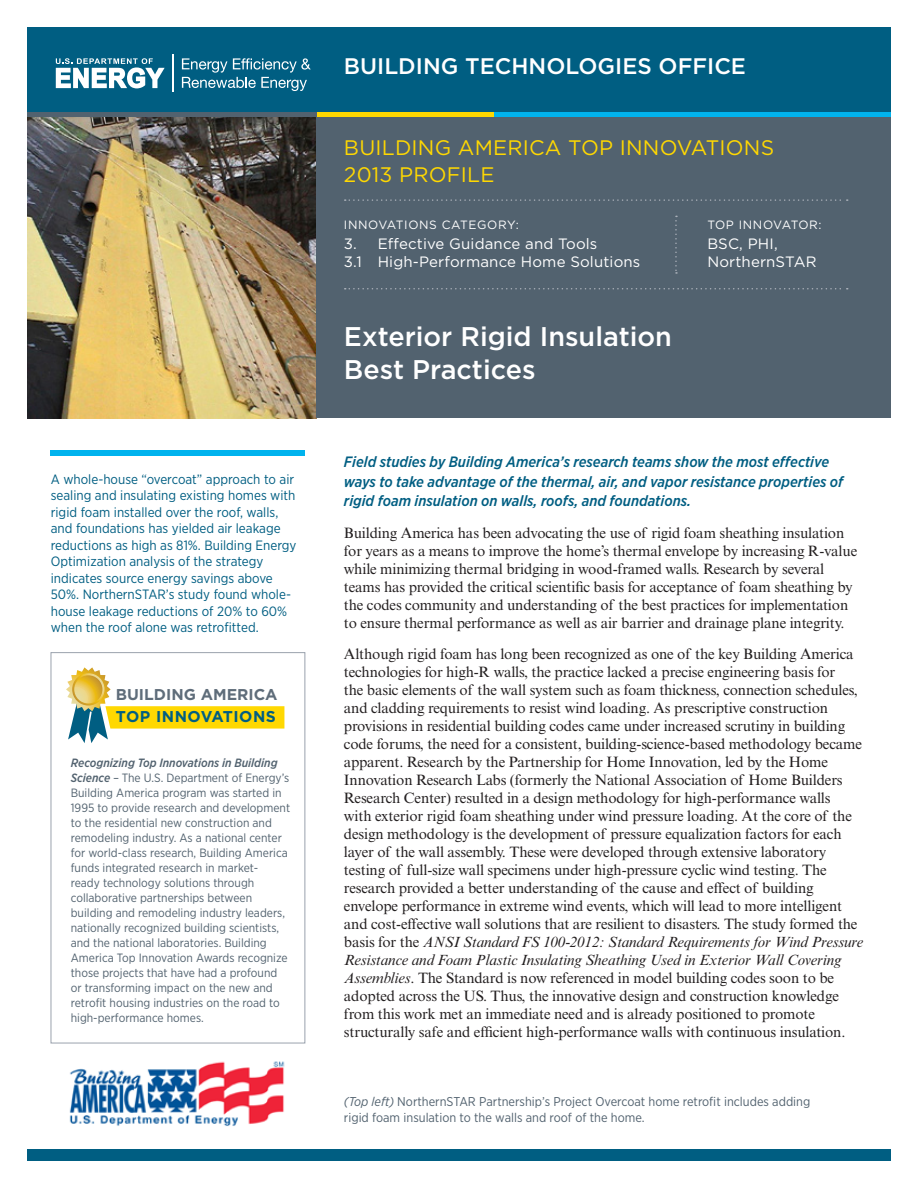
<style>
.page{position:relative;width:918px;height:1188px;background:#fff}
.page>*{position:absolute;margin:0;border:0;box-sizing:border-box;transform-origin:0 0}
.t1{font:500 27px/32.4px "Gotham";color:#fff}
.t2{font:500 22.5px "Gotham";color:#fff}
.t3{font:21px/27px "Gotham";letter-spacing:.01em;color:#ffd801}
.SIDEBAR_HEADER{font:700 15.6px "Gotham";color:#5f6d7a}
.SIDEBAR_HEADER-2{font:700 15.6px "Gotham";letter-spacing:.035em;color:#005e82}
.BODY{font:15px/18px "Times New Roman MT Std";letter-spacing:-.01em;color:#231f20}
.t4{font:italic 500 15px/19.5px "Gotham Narrow";color:#005e82}
.t5{font:15px/18px "Gotham";letter-spacing:.01em;color:#fff}
.PG1_SIDEBAR_HIGHLIGH{font:13.5px/16.5px "Gotham Narrow";color:#005e82}
.t6{font:12.75px/16.5px "Gotham Narrow";color:#52626f}
.t7{font:12px/15px "Gotham Narrow";color:#52626f}
.t8{font:12px "Gotham";letter-spacing:.05em;color:#fff}
.t9{font:12px "Gotham";letter-spacing:.03em;color:#fff}
.s1{font-weight:500;font-style:italic}
.s2{font-style:italic}
</style>
<div class="page">
<img style="left:27px;top:117px;width:289px;height:301px">
<div style="left:316px;top:115px;width:575px;height:303px;background:#52626f"></div>
<div style="left:27px;top:27px;width:864px;height:85px;background:#005e82"></div>
<svg style="left:56px;top:58px;width:109px;height:30px"></svg>
<hr style="left:173px;top:55px;width:1px;height:37px;background:#fff">
<svg style="left:182px;top:58px;width:129px;height:33px"></svg>
<div style="left:27px;top:1149px;width:864px;height:12px;background:#005e82"></div>
<svg style="left:345px;top:199px;width:503px;height:2px"></svg>
<svg style="left:345px;top:288px;width:503px;height:2px"></svg>
<svg style="left:675px;top:216px;width:2px;height:58px"></svg>
<svg style="left:51px;top:450px;width:254px;height:5px"></svg>
<div style="left:492px;top:112px;width:399px;height:5px;background:#00b3ee"></div>
<div style="left:316px;top:112px;width:177px;height:5px;background:#ffd801"></div>
<div style="left:27px;top:112px;width:289px;height:5px;background:#52626f"></div>
<div style="left:51px;top:652px;width:254px;height:391px;border:1px solid #9aa2ad"></div>
<svg style="left:66px;top:667px;width:218px;height:76px"></svg>
<svg style="left:72px;top:673px;width:33px;height:33px"></svg>
<svg style="left:74px;top:675px;width:28px;height:28px"></svg>
<img style="left:69px;top:1061px;width:216px;height:65px">
<p class="PG1_SIDEBAR_HIGHLIGH" style="left:51px;top:470px;width:247px">A whole-house “overcoat” approach to air sealing and insulating existing homes with rigid foam installed over the roof, walls, and foundations has yielded air leakage reductions as high as 81%. Building Energy Optimization analysis of the strategy indicates source energy savings above 50%. NorthernSTAR’s study found whole&shy;house leakage reductions of 20% to 60% when the roof alone was retrofitted.</p>
<p class="SIDEBAR_HEADER" style="left:116px;top:685px;width:163px">BUILDING AMERICA</p>
<p class="SIDEBAR_HEADER-2" style="left:116px;top:708px;width:162px">TOP INNOVATIONS</p>
<p class="t7" style="left:71px;top:755px;width:221px"><span class="s1">Recognizing Top Innovations in Building Science</span> <span class="s2">–</span> The U.S. Department of Energy’s Building America program was started in 1995 to provide research and development to the residential new construction and remodeling industry. As a national center for world-class research, Building America funds integrated research in market&shy;ready technology solutions through collaborative partnerships between building and remodeling industry leaders, nationally recognized building scientists, and the national laboratories. Building America Top Innovation Awards recognize those projects that have had a profound or transforming impact on the new and retrofit housing industries on the road to high-performance homes.</p>
<p class="t2" style="left:344px;top:54px;width:404px">BUILDING TECHNOLOGIES OFFICE</p>
<p class="t3" style="left:344px;top:134px;width:432px">BUILDING AMERICA TOP INNOVATIONS<br>2013 PROFILE</p>
<p class="t8" style="left:344px;top:218px;width:176px">INNOVATIONS CATEGORY:</p>
<p class="t5" style="left:344px;top:234px;width:255px">3. Effective Guidance and Tools</p>
<p class="t5" style="left:344px;top:252px;width:298px">3.1 High-Performance Home Solutions</p>
<p class="t9" style="left:707px;top:218px;width:116px">TOP INNOVATOR:</p>
<p class="t5" style="left:707px;top:234px;width:111px">BSC, PHI,<br>NorthernSTAR</p>
<p class="t1" style="left:344px;top:320px;width:330px">Exterior Rigid Insulation<br>Best Practices</p>
<p class="t4" style="left:344px;top:452px;width:501px">Field studies by Building America’s research teams show the most effective ways to take advantage of the thermal, air, and vapor resistance properties of rigid foam insulation on walls, roofs, and foundations.</p>
<p class="BODY" style="left:344px;top:524px;width:515px">Building America has been advocating the use of rigid foam sheathing insulation for years as a means to improve the home’s thermal envelope by increasing R-value while minimizing thermal bridging in wood-framed walls. Research by several teams has provided the critical scientific basis for acceptance of foam sheathing by the codes community and understanding of the best practices for implementation to ensure thermal performance as well as air barrier and drainage plane integrity.</p>
<p class="BODY" style="left:344px;top:645px;width:521px">Although rigid foam has long been recognized as one of the key Building America technologies for high-R walls, the practice lacked a precise engineering basis for<br>the basic elements of the wall system such as foam thickness, connection schedules, and cladding requirements to resist wind loading. As prescriptive construction provisions in residential building codes came under increased scrutiny in building code forums, the need for a consistent, building-science-based methodology became apparent. Research by the Partnership for Home Innovation, led by the Home Innovation Research Labs (formerly the National Association of Home Builders Research Center) resulted in a design methodology for high-performance walls<br>with exterior rigid foam sheathing under wind pressure loading. At the core of the design methodology is the development of pressure equalization factors for each layer of the wall assembly. These were developed through extensive laboratory testing of full-size wall specimens under high-pressure cyclic wind testing. The research provided a better understanding of the cause and effect of building envelope performance in extreme wind events, which will lead to more intelligent and cost-effective wall solutions that are resilient to disasters. The study formed the basis for the <span class="s2">ANSI Standard FS 100-2012: Standard Requirements for Wind Pressure Resistance and Foam Plastic Insulating Sheathing Used in Exterior Wall Covering Assemblies</span>. The Standard is now referenced in model building codes soon to be adopted across the US. Thus, the innovative design and construction knowledge from this work met an immediate need and is already positioned to promote structurally safe and efficient high-performance walls with continuous insulation.</p>
<p class="t6" style="left:344px;top:1093px;width:468px"><span class="s2">(Top left)</span> NorthernSTAR Partnership’s Project Overcoat home retrofit includes adding rigid foam insulation to the walls and roof of the home.</p>
</div>
